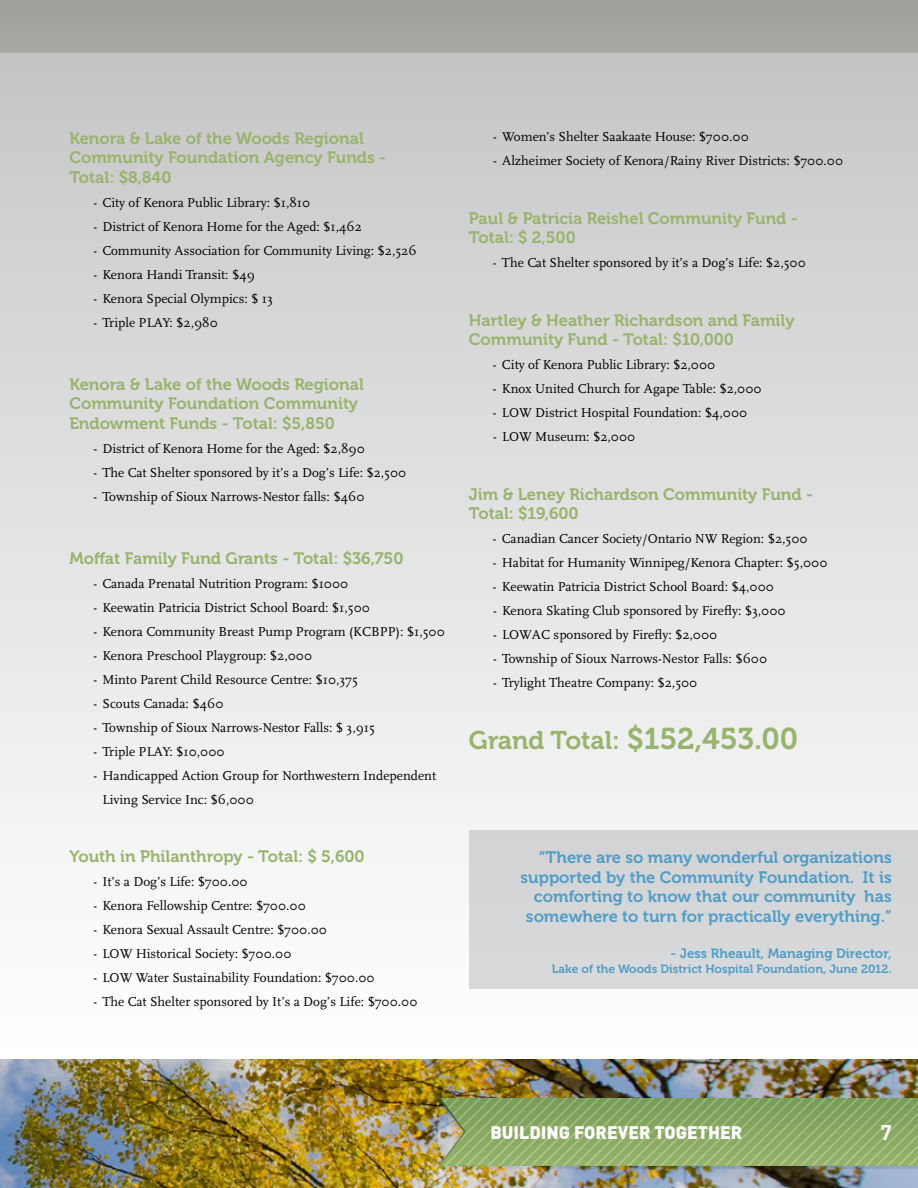
<style>
.page{position:relative;width:918px;height:1188px;background:#fff}
.page>*{position:absolute;margin:0;border:0;box-sizing:border-box;transform-origin:0 0}
.t1{font:25.5px "Museo 700";color:#98b36b}
.t2{font:700 21px "DIN";color:#fff}
.t3{font:900 18px "DIN";color:#fff}
.t4{font:16.5px/19.5px "Museo 700";color:#98b36b}
.t5{font:16.5px/19.8px "Museo 700";color:#509dc6;text-align:right}
.t6{font:13.5px/24px "Scala";color:#000}
.t7{font:13.5px "Museo 700";color:#509dc6}
.t8{font:12px "Museo 700";color:#509dc6}
.s1{font-size:30px}
</style>
<div class="page">
<div style="left:0;top:0;width:918px;height:1054px;background:linear-gradient(to bottom,#c3c4c4,#fff)"></div>
<img style="left:0;top:1059px;width:918px;height:129px">
<svg style="left:438px;top:1098px;width:480px;height:70px;background:#8daa69"></svg>
<div style="left:0;top:1053px;width:918px;height:6px;background:#fff"></div>
<div style="left:0;top:0;width:918px;height:53px;background:#a5a59f"></div>
<div style="left:469px;top:831px;width:449px;height:158px;background:#dcddde"></div>
<p class="t4" style="left:69px;top:128px;width:319px">Kenora &amp; Lake of the Woods Regional<br>Community Foundation Agency Funds -<br>Total: $8,840</p>
<p class="t6" style="left:93px;top:190px;width:218px">- City of Kenora Public Library: $1,810</p>
<p class="t6" style="left:93px;top:214px;width:270px">- District of Kenora Home for the Aged: $1,462</p>
<p class="t6" style="left:93px;top:238px;width:325px">- Community Association for Community Living: $2,526</p>
<p class="t6" style="left:93px;top:262px;width:163px">- Kenora Handi Transit: $49</p>
<p class="t6" style="left:93px;top:286px;width:181px">- Kenora Special Olympics: $ 13</p>
<p class="t6" style="left:93px;top:310px;width:126px">- Triple PLAY: $2,980</p>
<p class="t4" style="left:69px;top:374px;width:296px">Kenora &amp; Lake of the Woods Regional<br>Community Foundation Community<br>Endowment Funds - Total: $5,850</p>
<p class="t6" style="left:93px;top:436px;width:273px">- District of Kenora Home for the Aged: $2,890</p>
<p class="t6" style="left:93px;top:460px;width:314px">- The Cat Shelter sponsored by it’s a Dog’s Life: $2,500</p>
<p class="t6" style="left:93px;top:484px;width:273px">- Township of Sioux Narrows-Nestor falls: $460</p>
<p class="t4" style="left:69px;top:548px;width:336px">Moffat Family Fund Grants - Total: $36,750</p>
<p class="t6" style="left:93px;top:571px;width:256px">- Canada Prenatal Nutrition Program: $1000</p>
<p class="t6" style="left:93px;top:595px;width:278px">- Keewatin Patricia District School Board: $1,500</p>
<p class="t6" style="left:93px;top:619px;width:353px">- Kenora Community Breast Pump Program (KCBPP): $1,500</p>
<p class="t6" style="left:93px;top:643px;width:220px">- Kenora Preschool Playgroup: $2,000</p>
<p class="t6" style="left:93px;top:667px;width:266px">- Minto Parent Child Resource Centre: $10,375</p>
<p class="t6" style="left:93px;top:691px;width:132px">- Scouts Canada: $460</p>
<p class="t6" style="left:94px;top:715px;width:283px">- Township of Sioux Narrows-Nestor Falls: $ 3,915</p>
<p class="t6" style="left:94px;top:739px;width:133px">- Triple PLAY: $10,000</p>
<p class="t6" style="left:103px;top:763px;width:335px;text-indent:-9px">- Handicapped Action Group for Northwestern Independent<br>Living Service Inc: $6,000</p>
<p class="t4" style="left:69px;top:847px;width:297px">Youth in Philanthropy - Total: $ 5,600</p>
<p class="t6" style="left:93px;top:870px;width:156px">- It’s a Dog’s Life: $700.00</p>
<p class="t6" style="left:93px;top:894px;width:214px">- Kenora Fellowship Centre: $700.00</p>
<p class="t6" style="left:93px;top:918px;width:235px">- Kenora Sexual Assault Centre: $700.00</p>
<p class="t6" style="left:93px;top:942px;width:200px">- LOW Historical Society: $700.00</p>
<p class="t6" style="left:93px;top:966px;width:283px">- LOW Water Sustainability Foundation: $700.00</p>
<p class="t6" style="left:93px;top:990px;width:326px">- The Cat Shelter sponsored by It’s a Dog’s Life: $700.00</p>
<p class="t6" style="left:493px;top:125px;width:257px">- Women’s Shelter Saakaate House: $700.00</p>
<p class="t6" style="left:493px;top:149px;width:352px">- Alzheimer Society of Kenora/Rainy River Districts: $700.00</p>
<p class="t4" style="left:469px;top:208px;width:331px">Paul &amp; Patricia Reishel Community Fund -<br>Total: $ 2,500</p>
<p class="t6" style="left:493px;top:251px;width:314px">- The Cat Shelter sponsored by it’s a Dog’s Life: $2,500</p>
<p class="t4" style="left:469px;top:310px;width:327px">Hartley &amp; Heather Richardson and Family<br>Community Fund - Total: $10,000</p>
<p class="t6" style="left:493px;top:353px;width:224px">- City of Kenora Public Library: $2,000</p>
<p class="t6" style="left:493px;top:377px;width:270px">- Knox United Church for Agape Table: $2,000</p>
<p class="t6" style="left:493px;top:401px;width:256px">- LOW District Hospital Foundation: $4,000</p>
<p class="t6" style="left:493px;top:425px;width:144px">- LOW Museum: $2,000</p>
<p class="t4" style="left:469px;top:484px;width:346px">Jim &amp; Leney Richardson Community Fund -<br>Total: $19,600</p>
<p class="t6" style="left:493px;top:527px;width:316px">- Canadian Cancer Society/Ontario NW Region: $2,500</p>
<p class="t6" style="left:493px;top:551px;width:336px">- Habitat for Humanity Winnipeg/Kenora Chapter: $5,000</p>
<p class="t6" style="left:493px;top:575px;width:283px">- Keewatin Patricia District School Board: $4,000</p>
<p class="t6" style="left:493px;top:599px;width:294px">- Kenora Skating Club sponsored by Firefly: $3,000</p>
<p class="t6" style="left:493px;top:623px;width:226px">- LOWAC sponsored by Firefly: $2,000</p>
<p class="t6" style="left:493px;top:647px;width:276px">- Township of Sioux Narrows-Nestor Falls: $600</p>
<p class="t6" style="left:493px;top:671px;width:206px">- Trylight Theatre Company: $2,500</p>
<h1 class="t1" style="left:469px;top:726px;width:331px">Grand Total: <span class="s1">$152,453.00</span></h1>
<p class="t5" style="left:521px;top:847px;width:373px">“There are so many wonderful organizations supported by the Community Foundation. It is comforting to know that our community has somewhere to turn for practically everything.”</p>
<p class="t7" style="left:670px;top:946px;width:223px">- Jess Rheault, Managing Director,</p>
<p class="t8" style="left:552px;top:962px;width:341px">Lake of the Woods District Hospital Foundation, June 2012.</p>
<h3 class="t3" style="left:490px;top:1121px;width:254px">BUILDING FOREVER TOGETHER</h3>
<h2 class="t2" style="left:880px;top:1119px;width:13px">7</h2>
</div>
